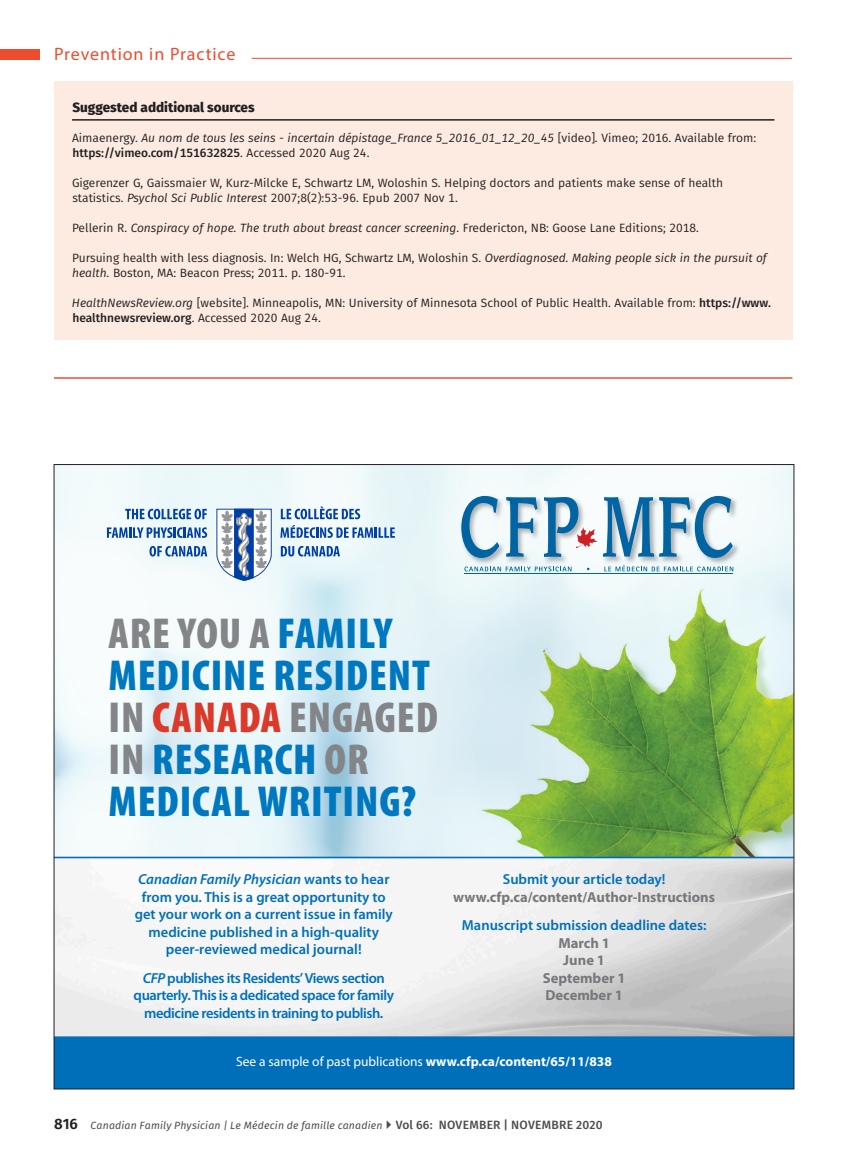
<style>
.page{position:relative;width:851px;height:1161px;background:#fff}
.page>*{position:absolute;margin:0;border:0;box-sizing:border-box;transform-origin:0 0}
.t1{font:900 condensed 43.5px/42px "Myriad Pro";letter-spacing:.02em;color:#0078bf}
.t2{font:18px "Myriad Pro";letter-spacing:.05em;color:#ef4b2e}
.t3{font:600 14.55px/17.4px "Myriad Pro";color:#006fba;text-align:center}
.t4{font:600 14.55px/17.4px "Myriad Pro";letter-spacing:-.03em;color:#006fba;text-align:center}
.t5{font:700 14.55px/17.4px "Myriad Pro";color:#76787b;text-align:center}
.t6{font:13.5px "Myriad Pro";color:#fff}
.BoxTitle{font:800 13.5px "Fira Sans";color:#231f20}
.TableBody{font:12px/15px "Fira Sans";color:#231f20}
.TableBody-2{font:italic 12px/15px "Fira Sans";color:#231f20}
.t7{font:italic 10.5px "Fira Sans";letter-spacing:.015em;color:#4b4c4d}
.s1{font-style:normal}
.s2{font-weight:500;font-style:normal}
.s3{font-style:italic}
.s4{font-weight:500}
.s5{color:#838588}
.s6{color:#db392a}
.s7{font-weight:600;color:#006fba}
.s8{font-weight:700;color:#76787b}
.s9{font-weight:700}
.s10{font-weight:600;font-style:normal;font-size:15px;color:#231f20}
.s11{font-weight:500;font-style:normal;font-size:12px}
</style>
<div class="page">
<hr style="left:251px;top:58px;width:540px;height:1px;background:#ef4b2e">
<div style="left:0;top:50px;width:39px;height:10px;background:#ef4b2e"></div>
<div style="left:54px;top:81px;width:738px;height:259px;background:#fdebe1"></div>
<hr style="left:72px;top:119px;width:702px;height:2px;background:#231f20">
<hr style="left:54px;top:377px;width:738px;height:2px;background:#ef4b2e">
<img style="left:56px;top:466px;width:736px;height:391px">
<div style="left:54px;top:1035px;width:740px;height:54px;background:#006fba"></div>
<img style="left:457px;top:582px;width:335px;height:275px">
<img style="left:460px;top:495px;width:280px;height:70px">
<svg style="left:461px;top:496px;width:38px;height:62px"></svg>
<svg style="left:506px;top:497px;width:31px;height:60px"></svg>
<svg style="left:603px;top:496px;width:129px;height:62px"></svg>
<svg style="left:544px;top:497px;width:53px;height:60px"></svg>
<svg style="left:464px;top:567px;width:107px;height:4px"></svg>
<svg style="left:604px;top:565px;width:129px;height:6px"></svg>
<hr style="left:464px;top:573px;width:269px;height:1px;background:#0067a5">
<svg style="left:281px;top:507px;width:79px;height:12px"></svg>
<svg style="left:280px;top:525px;width:115px;height:13px"></svg>
<svg style="left:281px;top:546px;width:59px;height:11px"></svg>
<svg style="left:125px;top:509px;width:82px;height:10px"></svg>
<svg style="left:107px;top:527px;width:100px;height:11px"></svg>
<svg style="left:149px;top:546px;width:58px;height:11px"></svg>
<svg style="left:215px;top:508px;width:57px;height:73px"></svg>
<svg style="left:56px;top:857px;width:736px;height:180px"></svg>
<h2 class="t2" style="left:54px;top:43px;width:183px">Prevention in Practice</h2>
<p class="BoxTitle" style="left:72px;top:95px;width:184px">Suggested additional sources</p>
<p class="TableBody-2" style="left:72px;top:130px;width:685px"><span class="s1">Aimaenergy.</span> Au nom de tous les seins - incertain dépistage_France 5_2016_01_12_20_45 <span class="s1">[video]</span>. <span class="s1">Vimeo; 2016. Available from: </span><span class="s2">https://vimeo.com/151632825</span><span class="s1">. Accessed 2020 Aug 24.</span></p>
<p class="TableBody" style="left:72px;top:175px;width:652px">Gigerenzer G, Gaissmaier W, Kurz-Milcke E, Schwartz LM, Woloshin S. Helping doctors and patients make sense of health statistics. <span class="s3">Psychol Sci Public Interest</span> 2007;8(2):53-96. Epub 2007 Nov 1.</p>
<p class="TableBody-2" style="left:72px;top:220px;width:628px"><span class="s1">Pellerin R.</span> Conspiracy of hope. The truth about breast cancer screening<span class="s1">. Fredericton, NB: Goose Lane Editions; 2018.</span></p>
<p class="TableBody" style="left:72px;top:250px;width:696px">Pursuing health with less diagnosis. In: Welch HG, Schwartz LM, Woloshin S. <span class="s3">Overdiagnosed. Making people sick in the pursuit of health.</span> Boston, MA: Beacon Press; 2011. p. 180-91.</p>
<p class="TableBody" style="left:72px;top:295px;width:700px"><span class="s3">HealthNewsReview.org</span> [website]. Minneapolis, MN: University of Minnesota School of Public Health. Available from: <span class="s4">https://www. healthnewsreview.org</span>. Accessed 2020 Aug 24.</p>
<p class="t1" style="left:108px;top:613px;width:331px"><span class="s5">ARE YOU A</span> FAMILY<br>MEDICINE RESIDENT<br><span class="s5">IN</span> <span class="s6">CANADA</span> <span class="s5">ENGAGED<br>IN</span> RESEARCH <span class="s5">OR<br></span>MEDICAL WRITING?</p>
<p class="t3" style="left:135px;top:871px;width:259px"><span class="s3">Canadian Family Physician</span> wants to hear from you. This is a great opportunity to get your work on a current issue in family medicine published in a high-quality peer-reviewed medical journal!</p>
<p class="t4" style="left:134px;top:969px;width:262px"><span class="s3">CFP</span> publishes its Residents’ Views section quarterly. This is a dedicated space for family medicine residents in training to publish.</p>
<p class="t5" style="left:453px;top:870px;width:263px"><span class="s7">Submit your article today! </span>www.cfp.ca/content/Author-Instructions</p>
<p class="t3" style="left:462px;top:917px;width:246px">Manuscript submission deadline dates:<br><span class="s8">March 1<br>June 1<br>September 1<br>December 1</span></p>
<p class="t6" style="left:236px;top:1053px;width:377px">See a sample of past publications <span class="s9">www.cfp.ca/content/65/11/838</span></p>
<p class="t7" style="left:54px;top:1117px;width:550px"><span class="s10">816</span> Canadian Family Physician | Le Médecin de famille canadien <span class="s11">Vol 66: NOVEMBER | NOVEMBRE 2020</span></p>
</div>
